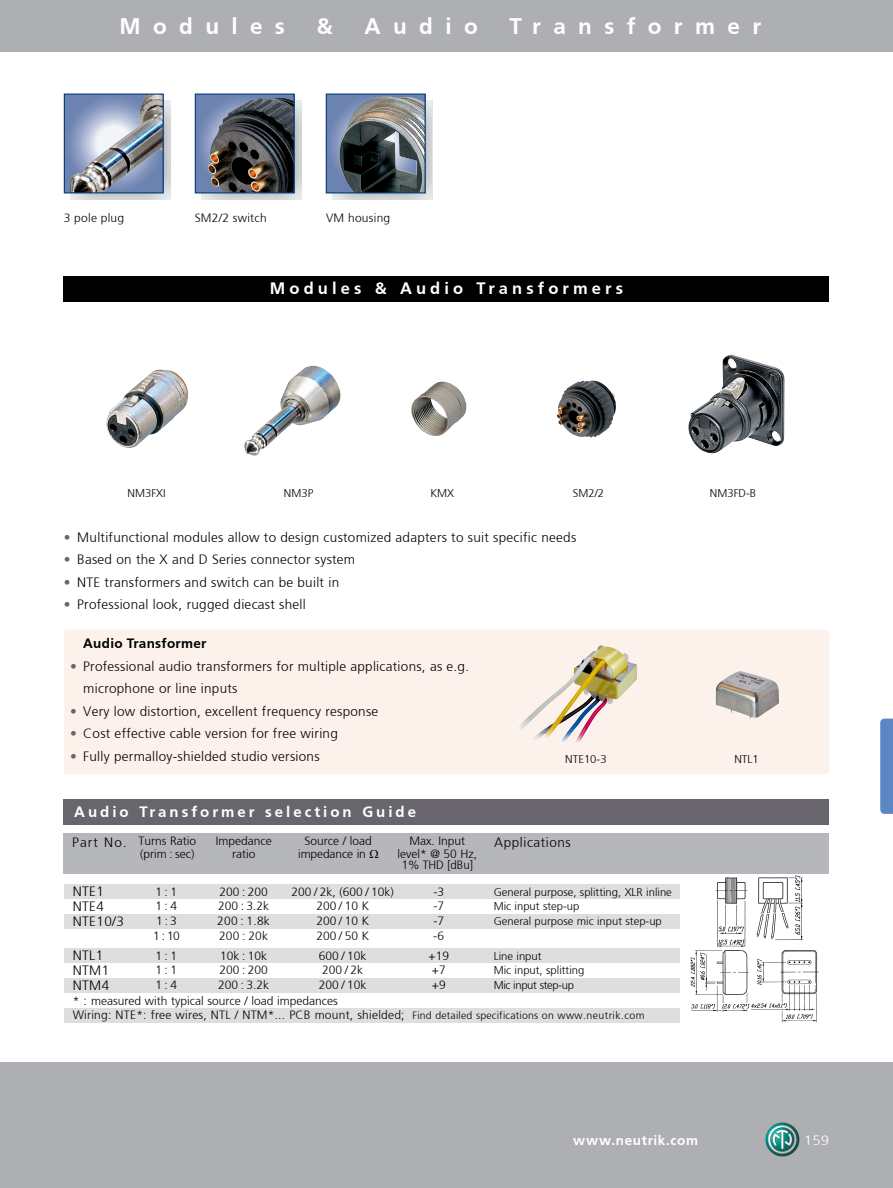
<style>
.page{position:relative;width:893px;height:1188px;background:#fff}
.page>*{position:absolute;margin:0;border:0;box-sizing:border-box;transform-origin:0 0}
.t1{font:700 22.5px "Frutiger";letter-spacing:.55em;color:#fff}
.t2{font:700 16.5px "Frutiger";letter-spacing:.25em;color:#fff}
.t3{font:700 15px "Frutiger";letter-spacing:.2em;color:#fff}
.t4{font:300 13.5px/22.5px "Frutiger";letter-spacing:.02em;color:#000}
.t5{font:700 13.5px "Frutiger";letter-spacing:.02em;color:#000}
.t6{font:700 13.5px "Frutiger";letter-spacing:.045em;color:#fff}
.t7{font:300 13.5px "Frutiger";letter-spacing:.04em;color:#000}
.t8{font:300 13.5px "Frutiger";color:#fff;scale:1.06 1}
.t9{font:300 12px/14.4px "Frutiger";color:#000}
.t10{font:300 12px "Frutiger";letter-spacing:.02em;color:#000}
.t11{font:300 11.25px "Frutiger";color:#000}
.t12{font:300 11.25px "Frutiger";letter-spacing:-.03em;color:#000}
.s1{color:#68666c}
.s2{font-size:13.5px}
.s3{font-size:10.5px}
</style>
<div class="page">
<div style="left:0;top:0;width:893px;height:51px;background:#adafb2"></div>
<div style="left:0;top:1063px;width:893px;height:125px;background:#adafb2"></div>
<div style="left:64px;top:276px;width:765px;height:26px;background:#000"></div>
<div style="left:64px;top:94px;width:99px;height:99px;background:#6c82b0"></div>
<img style="left:69px;top:96px;width:94px;height:98px">
<div style="left:64px;top:94px;width:100px;height:99px;border:1px solid #003c77"></div>
<img style="left:201px;top:100px;width:100px;height:100px">
<svg style="left:197px;top:96px;width:96px;height:95px"></svg>
<img style="left:207px;top:97px;width:86px;height:94px">
<div style="left:195px;top:94px;width:100px;height:99px;border:1px solid #003c77"></div>
<img style="left:106px;top:370px;width:82px;height:78px">
<img style="left:244px;top:366px;width:97px;height:90px">
<img style="left:411px;top:382px;width:56px;height:54px">
<img style="left:556px;top:380px;width:60px;height:58px">
<img style="left:332px;top:100px;width:100px;height:100px">
<svg style="left:328px;top:96px;width:11px;height:95px"></svg>
<img style="left:339px;top:96px;width:85px;height:95px">
<div style="left:326px;top:94px;width:100px;height:99px;border:1px solid #003c77"></div>
<div style="left:64px;top:799px;width:765px;height:26px;background:#68666c"></div>
<img style="left:715px;top:876px;width:88px;height:71px">
<div style="left:64px;top:630px;width:765px;height:144px;background:#fcf1eb;border-radius:4px"></div>
<img style="left:518px;top:645px;width:119px;height:97px">
<img style="left:715px;top:671px;width:64px;height:48px">
<img style="left:755px;top:950px;width:64px;height:73px">
<img style="left:690px;top:950px;width:65px;height:62px">
<img style="left:688px;top:355px;width:97px;height:99px">
<div style="left:64px;top:884px;width:615px;height:15px;background:#dddee0"></div>
<div style="left:64px;top:914px;width:615px;height:15px;background:#dddee0"></div>
<div style="left:64px;top:948px;width:615px;height:15px;background:#dddee0"></div>
<div style="left:64px;top:978px;width:615px;height:15px;background:#dddee0"></div>
<div style="left:64px;top:1008px;width:615px;height:15px;background:#dddee0"></div>
<div style="left:64px;top:833px;width:765px;height:41px;background:#b6b7bb"></div>
<svg style="left:880px;top:719px;width:13px;height:95px"></svg>
<img style="left:765px;top:1123px;width:34px;height:33px">
<h1 class="t1" style="left:119px;top:13px;width:167px">Modules</h1>
<h1 class="t1" style="left:317px;top:13px;width:18px">&amp;</h1>
<h1 class="t1" style="left:364px;top:13px;width:115px">Audio</h1>
<h1 class="t1" style="left:509px;top:13px;width:253px">Transformer</h1>
<p class="t10" style="left:64px;top:211px;width:62px">3 pole plug</p>
<p class="t10" style="left:195px;top:211px;width:73px">SM2/2 switch</p>
<p class="t10" style="left:326px;top:211px;width:66px">VM housing</p>
<p class="t2" style="left:270px;top:278px;width:355px">Modules &amp; Audio Transformers</p>
<p class="t11" style="left:128px;top:487px;width:40px">NM3FXI</p>
<p class="t11" style="left:284px;top:487px;width:31px">NM3P</p>
<p class="t11" style="left:430px;top:487px;width:25px">KMX</p>
<p class="t11" style="left:573px;top:487px;width:33px">SM2/2</p>
<p class="t11" style="left:710px;top:487px;width:48px">NM3FD-B</p>
<p class="t4" style="left:64px;top:526px;width:514px"><span class="s1">•</span> Multifunctional modules allow to design customized adapters to suit specific needs</p>
<p class="t4" style="left:64px;top:548px;width:293px"><span class="s1">•</span> Based on the X and D Series connector system</p>
<p class="t4" style="left:64px;top:571px;width:277px"><span class="s1">•</span> NTE transformers and switch can be built in</p>
<p class="t4" style="left:64px;top:593px;width:244px"><span class="s1">•</span> Professional look, rugged diecast shell</p>
<p class="t5" style="left:83px;top:635px;width:125px">Audio Transformer</p>
<p class="t4" style="left:83px;top:655px;width:387px;text-indent:-13px"><span class="s1">•</span> Professional audio transformers for multiple applications, as e.g. microphone or line inputs</p>
<p class="t4" style="left:70px;top:700px;width:310px"><span class="s1">•</span> Very low distortion, excellent frequency response</p>
<p class="t4" style="left:70px;top:722px;width:269px"><span class="s1">•</span> Cost effective cable version for free wiring</p>
<p class="t4" style="left:70px;top:745px;width:251px"><span class="s1">•</span> Fully permalloy-shielded studio versions</p>
<p class="t11" style="left:565px;top:753px;width:43px">NTE10-3</p>
<p class="t11" style="left:734px;top:753px;width:26px">NTL1</p>
<p class="t3" style="left:74px;top:803px;width:343px">Audio Transformer selection Guide</p>
<p class="t9" style="left:72px;top:834px;width:125px"><span class="s2">Part No.</span> Turns Ratio</p>
<p class="t9" style="left:216px;top:834px;width:58px">Impedance</p>
<p class="t9" style="left:305px;top:834px;width:69px">Source / load</p>
<p class="t9" style="left:409px;top:834px;width:57px">Max. Input</p>
<p class="t7" style="left:494px;top:835px;width:78px">Applications</p>
<p class="t9" style="left:140px;top:846px;width:56px">(prim : sec)</p>
<p class="t9" style="left:232px;top:846px;width:25px">ratio</p>
<p class="t9" style="left:298px;top:846px;width:69px">impedance in</p>
<p class="t9" style="left:397px;top:848px;width:81px;line-height:11.2px;text-align:center">level* @ 50 Hz,<br>1% THD [dBu]</p>
<p class="t4" style="left:73px;top:880px;width:33px">NTE1</p>
<p class="t9" style="left:155px;top:884px;width:23px">1:1</p>
<p class="t9" style="left:220px;top:884px;width:50px">200 : 200</p>
<p class="t9" style="left:292px;top:884px;width:104px">200 / 2k, (600 / 10k)</p>
<p class="t9" style="left:433px;top:884px;width:12px">-3</p>
<p class="t11" style="left:494px;top:885px;width:180px">General purpose, splitting, XLR inline</p>
<p class="t4" style="left:73px;top:895px;width:33px">NTE4</p>
<p class="t9" style="left:155px;top:899px;width:23px">1 : 4</p>
<p class="t9" style="left:218px;top:899px;width:52px">200 : 3.2k</p>
<p class="t9" style="left:316px;top:899px;width:54px">200 / 10 K</p>
<p class="t9" style="left:433px;top:899px;width:12px">-7</p>
<p class="t11" style="left:494px;top:900px;width:87px">Mic input step-up</p>
<p class="t4" style="left:73px;top:910px;width:53px">NTE10/3</p>
<p class="t9" style="left:156px;top:914px;width:22px">1 : 3</p>
<p class="t9" style="left:217px;top:914px;width:54px">200 : 1.8k</p>
<p class="t9" style="left:316px;top:914px;width:54px">200 / 10 K</p>
<p class="t9" style="left:433px;top:914px;width:12px">-7</p>
<p class="t11" style="left:494px;top:915px;width:170px">General purpose mic input step-up</p>
<p class="t9" style="left:153px;top:928px;width:28px">1 : 10</p>
<p class="t9" style="left:219px;top:929px;width:51px">200 : 20k</p>
<p class="t9" style="left:316px;top:929px;width:54px">200 / 50 K</p>
<p class="t9" style="left:433px;top:928px;width:12px">-6</p>
<p class="t4" style="left:73px;top:944px;width:32px">NTL1</p>
<p class="t9" style="left:155px;top:948px;width:23px">1 : 1</p>
<p class="t9" style="left:220px;top:948px;width:48px">10k : 10k</p>
<p class="t9" style="left:319px;top:948px;width:49px">600 / 10k</p>
<p class="t9" style="left:428px;top:948px;width:22px">+19</p>
<p class="t11" style="left:494px;top:949px;width:49px">Line input</p>
<p class="t4" style="left:73px;top:959px;width:38px">NTM1</p>
<p class="t9" style="left:155px;top:963px;width:23px">1 : 1</p>
<p class="t9" style="left:220px;top:963px;width:50px">200 : 200</p>
<p class="t9" style="left:322px;top:963px;width:42px">200 / 2k</p>
<p class="t9" style="left:432px;top:963px;width:15px">+7</p>
<p class="t11" style="left:494px;top:964px;width:92px">Mic input, splitting</p>
<p class="t4" style="left:73px;top:974px;width:38px">NTM4</p>
<p class="t9" style="left:155px;top:978px;width:23px">1 : 4</p>
<p class="t9" style="left:218px;top:978px;width:52px">200 : 3.2k</p>
<p class="t9" style="left:319px;top:978px;width:49px">200 / 10k</p>
<p class="t9" style="left:432px;top:978px;width:15px">+9</p>
<p class="t12" style="left:494px;top:979px;width:82px">Mic input step-up</p>
<p class="t9" style="left:73px;top:994px;width:573px">* : measured with typical source / load impedances<br>Wiring: NTE*: free wires, NTL / NTM*... PCB mount, shielded; <span class="s3">Find detailed specifications on www.neutrik.com</span></p>
<p class="t6" style="left:573px;top:1132px;width:126px">www.neutrik.com</p>
<p class="t8" style="left:804px;top:1132px;width:25px">159</p>
</div>
